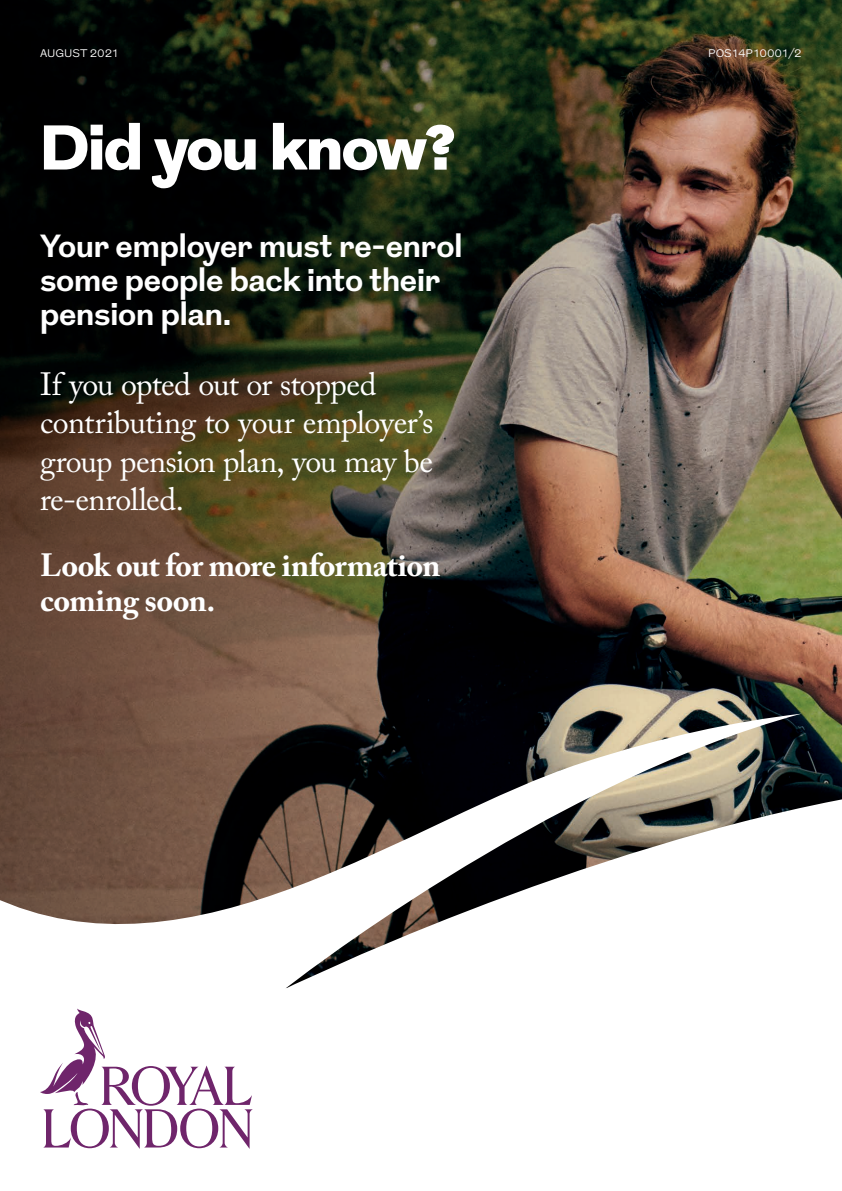
<style>
.page{position:relative;width:842px;height:1191px;background:#fff}
.page>*{position:absolute;margin:0;border:0;box-sizing:border-box;transform-origin:0 0}
.Heading{font:900 63px "Grot";letter-spacing:-.01em;color:#fff}
.Body_Text{font:32px/38.4px "Adobe Caslon Pro";letter-spacing:-.02em;color:#fff}
.Sub_Header{font:700 32px/34px "Grot";letter-spacing:-.005em;color:#fff}
.Body_Text-2{font:700 32px/35px "Adobe Caslon Pro";letter-spacing:-.02em;color:#fff}
.t1{font:300 11px "Grot";letter-spacing:-.015em;color:#fff}
</style>
<div class="page">
<img style="left:0;top:0;width:842px;height:713px">
<svg style="left:0;top:713px;width:842px;height:275px"></svg>
<svg style="left:40px;top:1008px;width:213px;height:141px"></svg>
<p class="t1" style="left:40px;top:46px;width:81px">AUGUST 2021</p>
<p class="t1" style="left:708px;top:46px;width:95px">POS14P10001/2</p>
<p class="Heading" style="left:40px;top:102px;width:417px">Did you know?</p>
<p class="Sub_Header" style="left:40px;top:231px;width:424px">Your employer must re-enrol some people back into their pension plan.</p>
<p class="Body_Text" style="left:40px;top:364px;width:395px">If you opted out or stopped contributing to your employer’s group pension plan, you may be re-enrolled.</p>
<p class="Body_Text-2" style="left:40px;top:548px;width:402px">Look out for more information coming soon.</p>
</div>
